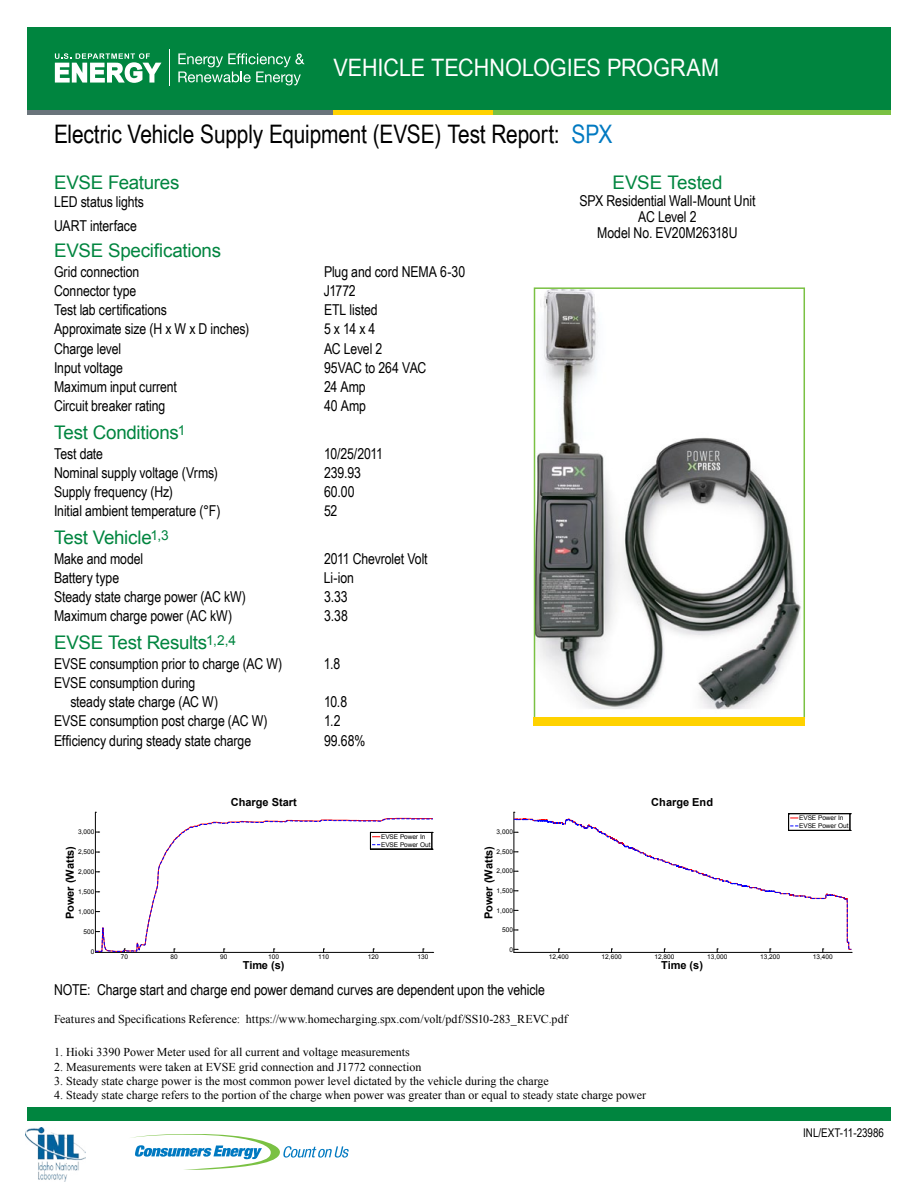
<style>
.page{position:relative;width:918px;height:1188px;background:#fff}
.page>*{position:absolute;margin:0;border:0;box-sizing:border-box;transform-origin:0 0}
.t1{font:25.5px "Arial Narrow";letter-spacing:-.005em;color:#000}
.t2{font:24px "Arial Narrow";color:#fff;scale:1.1 1}
.t3{font:18.75px "Arial";letter-spacing:-.015em;color:#00853f}
.t4{font:15px/16.2px "Arial Narrow";letter-spacing:-.005em;color:#000}
.t5{font:12px "Times New Roman";color:#000}
.t6{font:12px "Arial Narrow";color:#000}
.t7{font:700 10.95px "Arial";color:#000}
.t8{font:6.6px/7.9px "Arial";letter-spacing:.005em;color:#000}
.s1{color:#0079c1}
</style>
<div class="page">
<img style="left:537px;top:290px;width:264px;height:420px">
<div style="left:534px;top:287px;width:271px;height:432px;border:2px solid #7ac143"></div>
<div style="left:534px;top:718px;width:271px;height:8px;background:#ffd200"></div>
<svg style="left:514px;top:812px;width:338px;height:141px"></svg>
<svg style="left:95px;top:812px;width:339px;height:141px"></svg>
<img style="left:25px;top:1127px;width:60px;height:54px">
<svg style="left:131px;top:1134px;width:218px;height:36px"></svg>
<div style="left:27px;top:27px;width:864px;height:84px;background:#00853f"></div>
<div style="left:27px;top:110px;width:306px;height:5px;background:#6a747b"></div>
<div style="left:333px;top:110px;width:161px;height:5px;background:#ffd200"></div>
<div style="left:494px;top:110px;width:397px;height:5px;background:#7ac143"></div>
<svg style="left:55px;top:53px;width:106px;height:30px"></svg>
<svg style="left:178px;top:53px;width:127px;height:32px"></svg>
<hr style="left:169px;top:50px;width:1px;height:36px;background:#fff">
<div style="left:27px;top:1107px;width:864px;height:14px;background:#00853f"></div>
<h2 class="t2" style="left:333px;top:50px;width:13px">vehicle</h2>
<h2 class="t2" style="left:431px;top:50px;width:14px">technologies</h2>
<h2 class="t2" style="left:607px;top:50px;width:16px">program</h2>
<h1 class="t1" style="left:54px;top:116px;width:560px">Electric Vehicle Supply Equipment (EVSE) Test Report: <span class="s1">SPX</span></h1>
<p class="t3" style="left:54px;top:170px;width:127px">EVSE Features</p>
<p class="t4" style="left:54px;top:189px;width:92px;line-height:23.7px">LED status lights<br>UART interface</p>
<p class="t3" style="left:54px;top:238px;width:169px">EVSE Specifications</p>
<p class="t4" style="left:54px;top:263px;width:87px">Grid connection</p>
<p class="t4" style="left:324px;top:263px;width:143px">Plug and cord NEMA 6-30</p>
<p class="t4" style="left:54px;top:282px;width:84px">Connector type</p>
<p class="t4" style="left:324px;top:282px;width:33px">J1772</p>
<p class="t4" style="left:54px;top:301px;width:115px">Test lab certifications</p>
<p class="t4" style="left:324px;top:301px;width:55px">ETL listed</p>
<p class="t4" style="left:54px;top:320px;width:197px">Approximate size (H x W x D inches)</p>
<p class="t4" style="left:324px;top:320px;width:53px">5 x 14 x 4</p>
<p class="t4" style="left:54px;top:340px;width:69px">Charge level</p>
<p class="t4" style="left:324px;top:340px;width:60px">AC Level 2</p>
<p class="t4" style="left:54px;top:359px;width:71px">Input voltage</p>
<p class="t4" style="left:324px;top:359px;width:104px">95VAC to 264 VAC</p>
<p class="t4" style="left:54px;top:378px;width:124px">Maximum input current</p>
<p class="t4" style="left:324px;top:378px;width:43px">24 Amp</p>
<p class="t4" style="left:54px;top:397px;width:113px">Circuit breaker rating</p>
<p class="t4" style="left:324px;top:397px;width:44px">40 Amp</p>
<p class="t3" style="left:54px;top:421px;width:133px">Test Conditions<sup>1</sup></p>
<p class="t4" style="left:54px;top:445px;width:51px">Test date</p>
<p class="t4" style="left:324px;top:445px;width:61px">10/25/2011</p>
<p class="t4" style="left:54px;top:464px;width:165px">Nominal supply voltage (Vrms)</p>
<p class="t4" style="left:324px;top:464px;width:39px">239.93</p>
<p class="t4" style="left:54px;top:483px;width:120px">Supply frequency (Hz)</p>
<p class="t4" style="left:324px;top:483px;width:32px">60.00</p>
<p class="t4" style="left:54px;top:502px;width:168px">Initial ambient temperature (°F)</p>
<p class="t4" style="left:324px;top:502px;width:15px">52</p>
<p class="t3" style="left:54px;top:526px;width:116px">Test Vehicle<sup>1,3</sup></p>
<p class="t4" style="left:54px;top:550px;width:91px">Make and model</p>
<p class="t4" style="left:324px;top:550px;width:105px">2011 Chevrolet Volt</p>
<p class="t4" style="left:54px;top:569px;width:67px">Battery type</p>
<p class="t4" style="left:324px;top:569px;width:32px">Li-ion</p>
<p class="t4" style="left:54px;top:588px;width:194px">Steady state charge power (AC kW)</p>
<p class="t4" style="left:324px;top:588px;width:25px">3.33</p>
<p class="t4" style="left:54px;top:607px;width:180px">Maximum charge power (AC kW)</p>
<p class="t4" style="left:324px;top:607px;width:25px">3.38</p>
<p class="t3" style="left:54px;top:631px;width:184px">EVSE Test Results<sup>1,2,4</sup></p>
<p class="t4" style="left:54px;top:655px;width:230px">EVSE consumption prior to charge (AC W)</p>
<p class="t4" style="left:324px;top:655px;width:18px">1.8</p>
<p class="t4" style="left:70px;top:672px;width:149px;line-height:19.2px;text-indent:-16px">EVSE consumption during steady state charge (AC W)</p>
<p class="t4" style="left:324px;top:693px;width:25px">10.8</p>
<p class="t3" style="left:612px;top:170px;width:112px">EVSE Tested</p>
<p class="t4" style="left:579px;top:192px;width:178px;text-align:center">SPX Residential Wall-Mount Unit<br>AC Level 2<br>Model No. EV20M26318U</p>
<p class="t4" style="left:54px;top:712px;width:215px">EVSE consumption post charge (AC W)</p>
<p class="t4" style="left:324px;top:712px;width:18px">1.2</p>
<p class="t4" style="left:54px;top:732px;width:199px">Efficiency during steady state charge</p>
<p class="t4" style="left:324px;top:732px;width:43px">99.68%</p>
<p class="t7" style="left:231px;top:795px;width:68px">Charge Start</p>
<p class="t7" style="left:651px;top:795px;width:63px">Charge End</p>
<p class="t8" style="left:78px;top:828px;width:18px">3,000</p>
<p class="t7" style="left:63px;top:919px;width:75px;rotate:-90deg">Power (Watts)</p>
<p class="t8" style="left:78px;top:848px;width:18px">2,500</p>
<p class="t8" style="left:78px;top:868px;width:18px">2,000</p>
<p class="t8" style="left:78px;top:888px;width:18px">1,500</p>
<p class="t8" style="left:78px;top:908px;width:18px">1,000</p>
<p class="t8" style="left:381px;top:833px;width:51px">EVSE Power In<br>EVSE Power Out</p>
<p class="t8" style="left:497px;top:828px;width:18px">3,000</p>
<p class="t7" style="left:481px;top:919px;width:75px;rotate:-90deg">Power (Watts)</p>
<p class="t8" style="left:497px;top:848px;width:18px">2,500</p>
<p class="t8" style="left:497px;top:867px;width:18px">2,000</p>
<p class="t8" style="left:497px;top:887px;width:18px">1,500</p>
<p class="t8" style="left:497px;top:906px;width:18px">1,000</p>
<p class="t8" style="left:799px;top:814px;width:51px">EVSE Power In<br>EVSE Power Out</p>
<p class="t8" style="left:84px;top:928px;width:12px">500</p>
<p class="t8" style="left:502px;top:926px;width:12px">500</p>
<p class="t8" style="left:91px;top:947px;width:5px">0</p>
<p class="t8" style="left:121px;top:953px;width:9px">70</p>
<p class="t8" style="left:170px;top:953px;width:9px">80</p>
<p class="t8" style="left:220px;top:953px;width:9px">90</p>
<p class="t8" style="left:268px;top:953px;width:12px">100</p>
<p class="t8" style="left:318px;top:953px;width:12px">110</p>
<p class="t8" style="left:368px;top:953px;width:12px">120</p>
<p class="t8" style="left:418px;top:953px;width:12px">130</p>
<p class="t7" style="left:243px;top:958px;width:43px">Time (s)</p>
<p class="t8" style="left:509px;top:945px;width:5px">0</p>
<p class="t8" style="left:549px;top:953px;width:22px">12,400</p>
<p class="t8" style="left:602px;top:953px;width:22px">12,600</p>
<p class="t8" style="left:654px;top:953px;width:22px">12,800</p>
<p class="t8" style="left:707px;top:953px;width:22px">13,000</p>
<p class="t8" style="left:760px;top:953px;width:22px">13,200</p>
<p class="t8" style="left:813px;top:953px;width:22px">13,400</p>
<p class="t7" style="left:661px;top:958px;width:43px">Time (s)</p>
<p class="t4" style="left:54px;top:981px;width:493px">NOTE: Charge start and charge end power demand curves are dependent upon the vehicle</p>
<p class="t5" style="left:54px;top:1011px;width:515px">Features and Specifications Reference: https://www.homecharging.spx.com/volt/pdf/SS10-283_REVC.pdf</p>
<p class="t5" style="left:54px;top:1044px;width:357px">1. Hioki 3390 Power Meter used for all current and voltage measurements</p>
<p class="t5" style="left:54px;top:1059px;width:369px">2. Measurements were taken at EVSE grid connection and J1772 connection</p>
<p class="t5" style="left:54px;top:1073px;width:496px">3. Steady state charge power is the most common power level dictated by the vehicle during the charge</p>
<p class="t5" style="left:54px;top:1087px;width:594px">4. Steady state charge refers to the portion of the charge when power was greater than or equal to steady state charge power</p>
<p class="t6" style="left:803px;top:1124px;width:82px">INL/EXT-11-23986</p>
</div>
